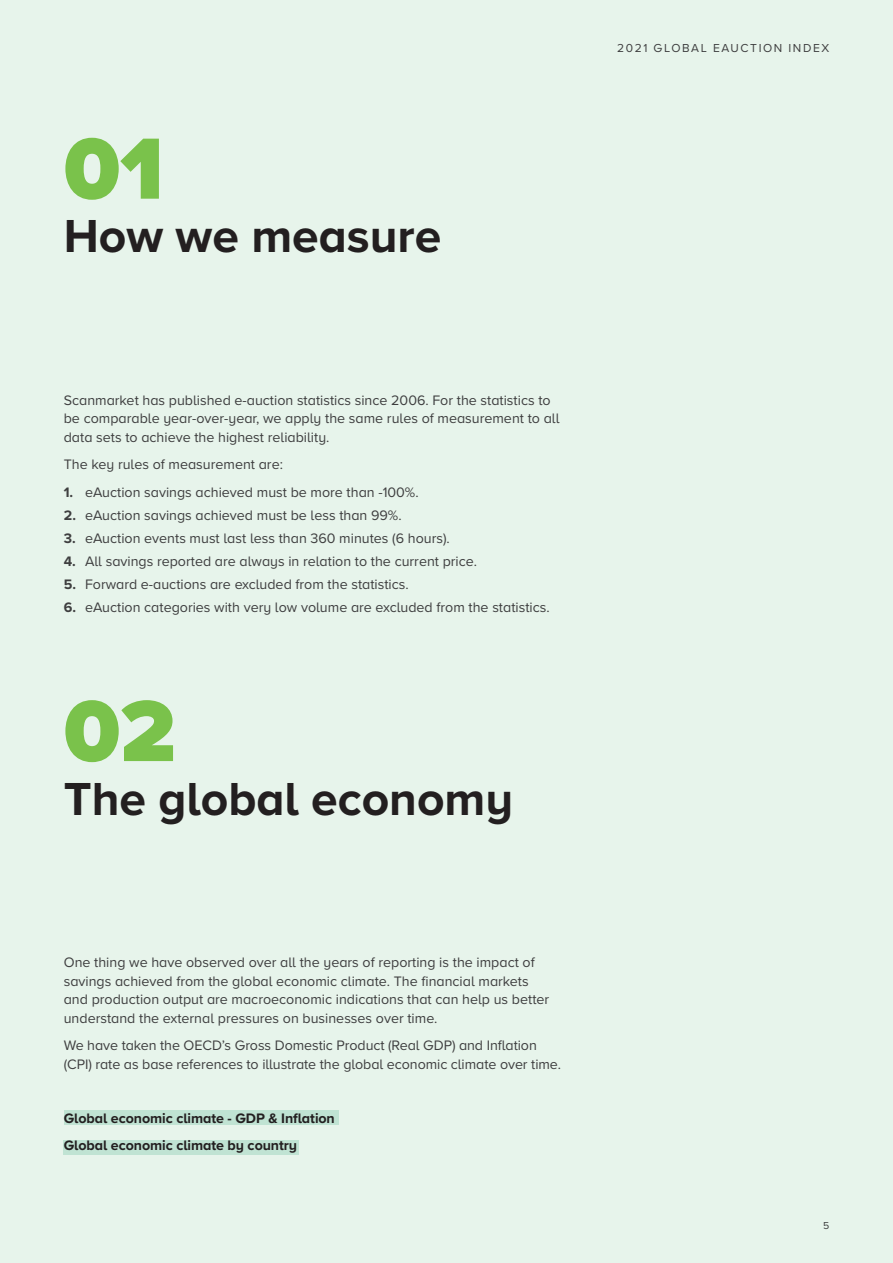
<style>
.page{position:relative;width:893px;height:1263px;background:#e7f4eb}
.page>*{position:absolute;margin:0;border:0;box-sizing:border-box;transform-origin:0 0}
.t1{font:900 90px "Proxima Nova A";color:#7ac24b}
.t2{font:700 48px "Proxima Nova A";color:#231f20}
.t3{font:14.25px/18.8px "Proxima Nova A";color:#3e3e3f}
.t4{font:700 14.25px/27.8px "Proxima Nova A";letter-spacing:-.005em;color:#231f20}
.t5{font:12px "Proxima Nova A";letter-spacing:.13em;color:#3e3e3f}
.t6{font:10.5px "Proxima Nova A";color:#3e3e3f}
.s1{font-weight:700}
</style>
<div class="page">
<div style="left:64px;top:1140px;width:235px;height:14px;background:#c0e3d3"></div>
<div style="left:64px;top:1110px;width:275px;height:14px;background:#c0e3d3"></div>
<h1 class="t1" style="left:64px;top:102px;width:101px">01</h1>
<h2 class="t2" style="left:64px;top:200px;width:379px">How we measure</h2>
<p class="t3" style="left:64px;top:390px;width:497px">Scanmarket has published e-auction statistics since 2006. For the statistics to be comparable year-over-year, we apply the same rules of measurement to all data sets to achieve the highest reliability.</p>
<p class="t3" style="left:64px;top:455px;width:221px">The key rules of measurement are:</p>
<p class="t3" style="left:64px;top:482px;width:356px"><span class="s1">1.</span> eAuction savings achieved must be more than -100%.</p>
<p class="t3" style="left:64px;top:505px;width:339px"><span class="s1">2.</span> eAuction savings achieved must be less than 99%.</p>
<p class="t3" style="left:64px;top:528px;width:388px"><span class="s1">3.</span> eAuction events must last less than 360 minutes (6 hours).</p>
<p class="t3" style="left:64px;top:551px;width:415px"><span class="s1">4.</span> All savings reported are always in relation to the current price.</p>
<p class="t3" style="left:64px;top:574px;width:346px"><span class="s1">5.</span> Forward e-auctions are excluded from the statistics.</p>
<p class="t3" style="left:64px;top:597px;width:487px"><span class="s1">6.</span> eAuction categories with very low volume are excluded from the statistics.</p>
<h1 class="t1" style="left:64px;top:664px;width:113px">02</h1>
<h2 class="t2" style="left:64px;top:763px;width:451px">The global economy</h2>
<p class="t3" style="left:64px;top:952px;width:487px">One thing we have observed over all the years of reporting is the impact of savings achieved from the global economic climate. The financial markets and production output are macroeconomic indications that can help us better understand the external pressures on businesses over time.</p>
<p class="t3" style="left:64px;top:1036px;width:499px">We have taken the OECD’s Gross Domestic Product (Real GDP) and Inflation (CPI) rate as base references to illustrate the global economic climate over time.</p>
<p class="t4" style="left:64px;top:1104px;width:273px">Global economic climate - GDP &amp; Inflation<br>Global economic climate by country</p>
<p class="t5" style="left:617px;top:39px;width:213px">2021 GLOBAL EAUCTION INDEX</p>
<p class="t6" style="left:823px;top:1217px;width:8px">5</p>
</div>
